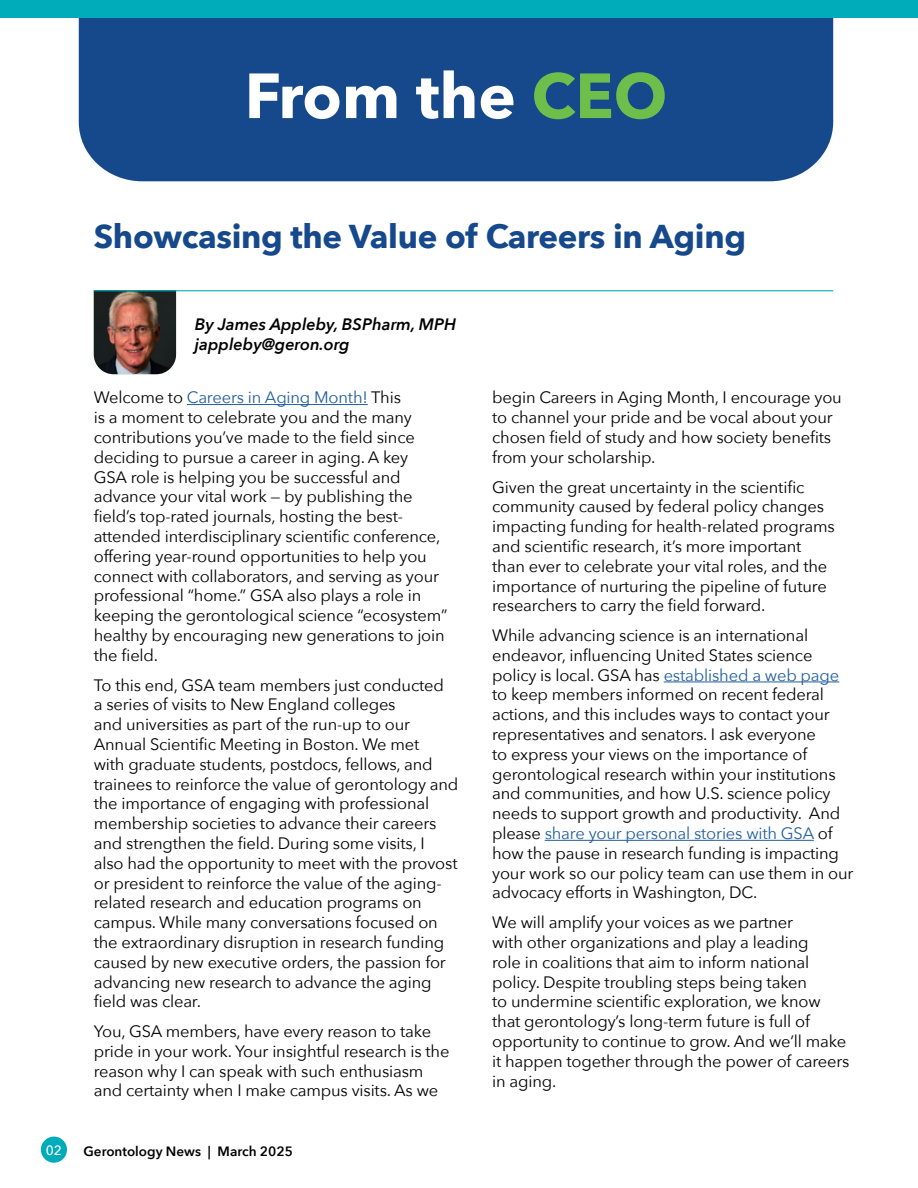
<style>
.page{position:relative;width:918px;height:1188px;background:#fff}
.page>*{position:absolute;margin:0;border:0;box-sizing:border-box;transform-origin:0 0}
.t1{font:700 63px "Avenir Next";color:#fff}
.t2{font:700 33px "Avenir Next";letter-spacing:-.01em;color:#16488c}
.t3{font:16.5px/19.8px "Avenir Next";letter-spacing:-.01em;color:#000}
.t4{font:italic 600 16.5px/19.8px "Avenir Next";color:#000}
.t5{font:600 13.5px "Avenir Next";color:#000}
.t6{font:500 13.5px "Avenir Next";color:#fff}
.s1{color:#6ebe4b}
.s2{color:#215e9e}
</style>
<div class="page">
<div style="left:41px;top:1137px;width:26px;height:26px;background:#00acba;border-radius:50%"></div>
<div style="left:79px;top:17px;width:754px;height:164px;background:#16488c"></div>
<div style="left:0;top:0;width:918px;height:17px;background:#00acba"></div>
<hr style="left:187px;top:404px;width:181px;height:1px;background:#215e9e">
<hr style="left:664px;top:682px;width:175px;height:1px;background:#215e9e">
<hr style="left:545px;top:840px;width:269px;height:1px;background:#215e9e">
<img style="left:94px;top:291px;width:82px;height:83px">
<hr style="left:94px;top:290px;width:739px;height:1px;background:#00acba">
<h1 class="t1" style="left:245px;top:41px;width:424px">From the <span class="s1">CEO</span></h1>
<h2 class="t2" style="left:94px;top:208px;width:654px">Showcasing the Value of Careers in Aging</h2>
<p class="t4" style="left:195px;top:314px;width:263px">By James Appleby, BSPharm, MPH jappleby@geron.org</p>
<p class="t3" style="left:94px;top:387px;width:355px">Welcome to <span class="s2">Careers in Aging Month!</span> This<br>is a moment to celebrate you and the many contributions you’ve made to the field since deciding to pursue a career in aging. A key<br>GSA role is helping you be successful and advance your vital work — by publishing the field’s top-rated journals, hosting the best&shy;attended interdisciplinary scientific conference, offering year-round opportunities to help you connect with collaborators, and serving as your professional “home.” GSA also plays a role in keeping the gerontological science “ecosystem” healthy by encouraging new generations to join the field.</p>
<p class="t3" style="left:94px;top:674px;width:366px">To this end, GSA team members just conducted<br>a series of visits to New England colleges<br>and universities as part of the run-up to our Annual Scientific Meeting in Boston. We met<br>with graduate students, postdocs, fellows, and trainees to reinforce the value of gerontology and the importance of engaging with professional membership societies to advance their careers and strengthen the field. During some visits, I also had the opportunity to meet with the provost or president to reinforce the value of the aging&shy;related research and education programs on campus. While many conversations focused on the extraordinary disruption in research funding caused by new executive orders, the passion for advancing new research to advance the aging field was clear.</p>
<p class="t3" style="left:94px;top:1021px;width:357px">You, GSA members, have every reason to take pride in your work. Your insightful research is the reason why I can speak with such enthusiasm and certainty when I make campus visits. As we</p>
<p class="t6" style="left:46px;top:1138px;width:18px">02</p>
<p class="t5" style="left:84px;top:1139px;width:211px">Gerontology News | March 2025</p>
<p class="t3" style="left:492px;top:387px;width:351px">begin Careers in Aging Month, I encourage you to channel your pride and be vocal about your chosen field of study and how society benefits from your scholarship.</p>
<p class="t3" style="left:492px;top:476px;width:344px">Given the great uncertainty in the scientific community caused by federal policy changes impacting funding for health-related programs and scientific research, it’s more important than ever to celebrate your vital roles, and the importance of nurturing the pipeline of future researchers to carry the field forward.</p>
<p class="t3" style="left:492px;top:625px;width:363px">While advancing science is an international endeavor, influencing United States science policy is local. GSA has <span class="s2">established a web page </span>to keep members informed on recent federal actions, and this includes ways to contact your representatives and senators. I ask everyone<br>to express your views on the importance of gerontological research within your institutions and communities, and how U.S. science policy needs to support growth and productivity. And please <span class="s2">share your personal stories with GSA</span> of how the pause in research funding is impacting your work so our policy team can use them in our advocacy efforts in Washington, DC.</p>
<p class="t3" style="left:492px;top:912px;width:359px">We will amplify your voices as we partner<br>with other organizations and play a leading<br>role in coalitions that aim to inform national policy. Despite troubling steps being taken<br>to undermine scientific exploration, we know that gerontology’s long-term future is full of opportunity to continue to grow. And we’ll make it happen together through the power of careers in aging.</p>
</div>
